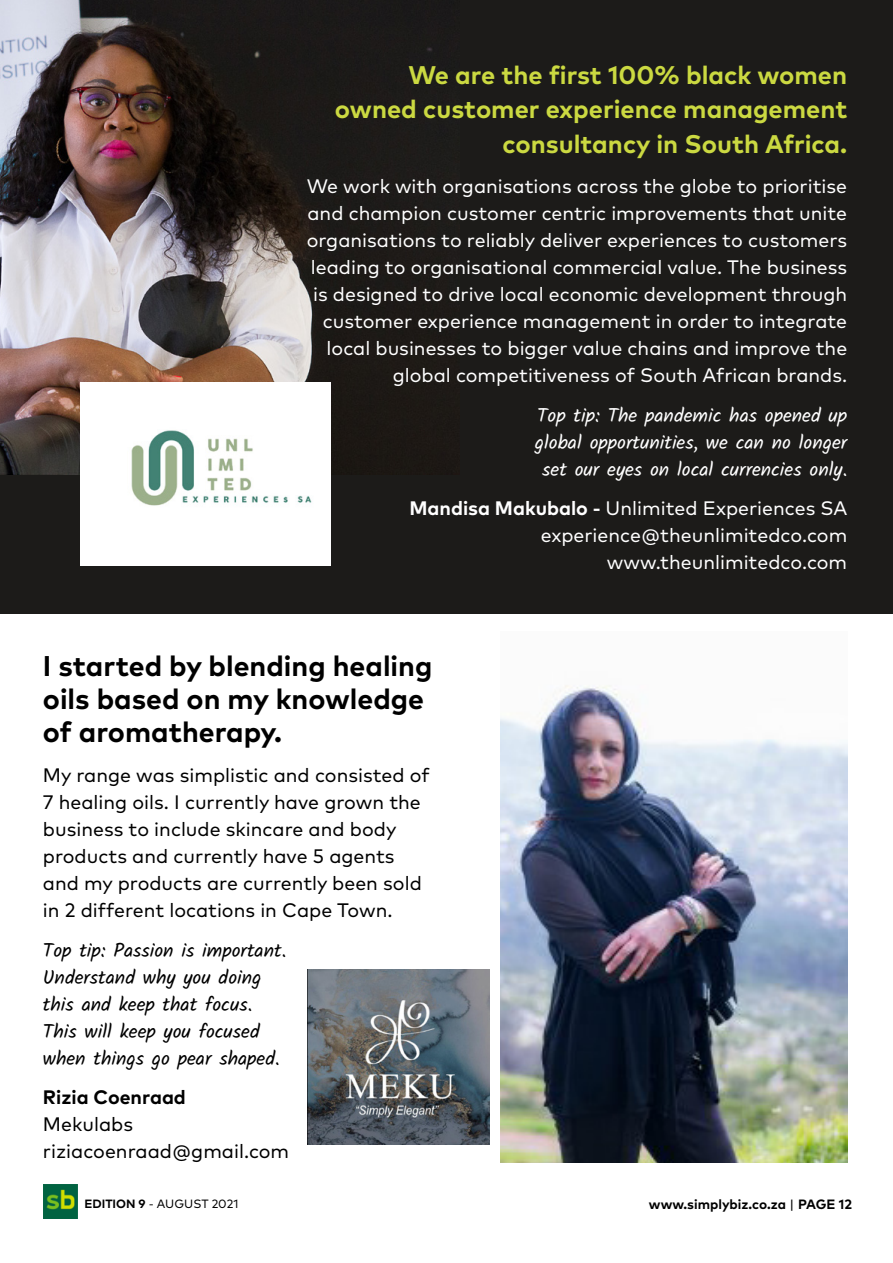
<style>
.page{position:relative;width:893px;height:1263px;background:#fff}
.page>*{position:absolute;margin:0;border:0;box-sizing:border-box;transform-origin:0 0}
.t1{font:700 28.5px/33px "Mark Pro";color:#000}
.t2{font:700 25.5px/34.5px "Mark Pro";color:#cbd941;text-align:right}
.t3{font:19.5px/27px "Mark Pro";color:#fff;text-align:right}
.t4{font:19.5px/27px "Mark Pro";color:#000}
.t5{font:19.5px/27px "Kalam";color:#000}
.t6{font:19.5px/27px "Kalam";color:#fff;text-align:center}
.t7{font:700 19.5px "Mark Pro";color:#000}
.t8{font:700 13.5px "Mark Pro";color:#000}
.t9{font:12px "Mark Pro";color:#000}
.s1{font-weight:700}
.s2{font-weight:400}
</style>
<div class="page">
<img style="left:44px;top:1185px;width:34px;height:34px">
<div style="left:0;top:0;width:893px;height:613px;background:#1c1b19"></div>
<img style="left:0;top:0;width:432px;height:474px">
<img style="left:81px;top:383px;width:250px;height:183px">
<img style="left:501px;top:685px;width:346px;height:478px">
<img style="left:308px;top:969px;width:181px;height:175px">
<h2 class="t2" style="left:335px;top:55px;width:514px">We are the first 100% black women owned customer experience management consultancy in South Africa.</h2>
<p class="t3" style="left:307px;top:171px;width:542px">We work with organisations across the globe to prioritise and champion customer centric improvements that unite organisations to reliably deliver experiences to customers leading to organisational commercial value. The business is designed to drive local economic development through customer experience management in order to integrate local businesses to bigger value chains and improve the global competitiveness of South African brands.</p>
<p class="t6" style="left:535px;top:403px;width:314px">Top tip: The pandemic has opened up global opportunities, we can no longer set our eyes on local currencies only.</p>
<p class="t3" style="left:409px;top:493px;width:440px"><span class="s1">Mandisa Makubalo -</span> Unlimited Experiences SA experience@theunlimitedco.com www.theunlimitedco.com</p>
<h1 class="t1" style="left:43px;top:647px;width:391px">I started by blending healing oils based on my knowledge of aromatherapy.</h1>
<p class="t4" style="left:43px;top:760px;width:389px">My range was simplistic and consisted of 7 healing oils. I currently have grown the business to include skincare and body products and currently have 5 agents and my products are currently been sold in 2 different locations in Cape Town.</p>
<p class="t5" style="left:43px;top:937px;width:245px">Top tip: Passion is important.<br>Understand why you doing this and keep that focus.<br>This will keep you focused when things go pear shaped.</p>
<p class="t7" style="left:43px;top:1083px;width:144px">Rizia Coenraad</p>
<p class="t4" style="left:43px;top:1109px;width:248px">Mekulabs riziacoenraad@gmail.com</p>
<p class="t9" style="left:84px;top:1194px;width:155px"><span class="s1">EDITION 9</span> - AUGUST 2021</p>
<p class="t8" style="left:649px;top:1194px;width:204px">www.simplybiz.co.za <span class="s2">|</span> PAGE 12</p>
</div>
